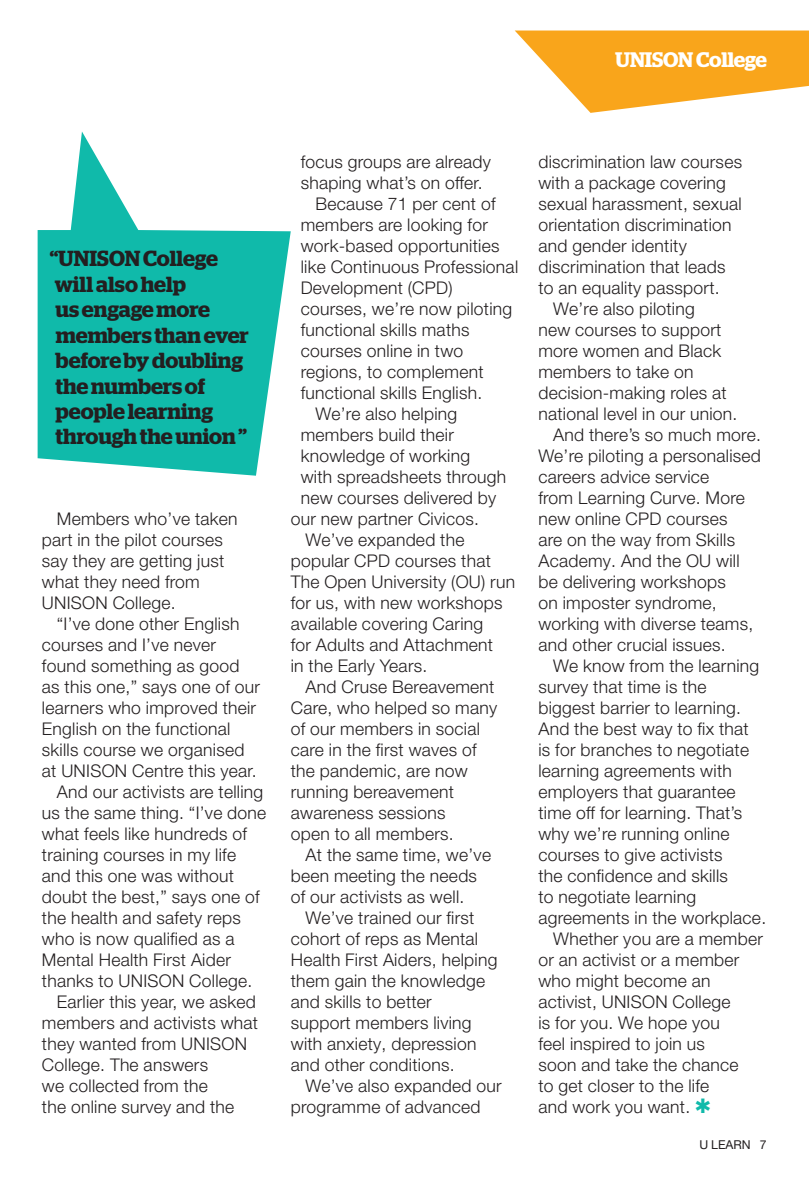
<style>
.page{position:relative;width:809px;height:1181px;background:#fff}
.page>*{position:absolute;margin:0;border:0;box-sizing:border-box;transform-origin:0 0}
.t1{font:600 21.88px/25.4px "Stag";color:#231f20}
.t2{font:600 21px "Stag";letter-spacing:-.01em;color:#fff}
.t3{font:300 17.5px/21px "Helvetica Neue LT Pro";letter-spacing:.015em;color:#231f20}
.t4{font:12.25px "Helvetica Neue LT Pro";color:#231f20}
.s1{color:#10baaa}
</style>
<div class="page">
<svg style="left:515px;top:31px;width:294px;height:82px"></svg>
<svg style="left:38px;top:131px;width:253px;height:345px;fill:#10baaa"></svg>
<p class="t2" style="left:615px;top:47px;width:153px">UNISON College</p>
<p class="t1" style="left:50px;top:246px;width:201px">“UNISON College will also help<br>us engage more members than ever before by doubling the numbers of people learning through the union ”</p>
<p class="t3" style="left:42px;top:508px;width:197px;text-indent:15px">Members who’ve taken part in the pilot courses say they are getting just what they need from<br>UNISON College.</p>
<p class="t3" style="left:57px;top:613px;width:184px">“I’ve done other English</p>
<p class="t3" style="left:42px;top:634px;width:175px">courses and I’ve never</p>
<p class="t3" style="left:42px;top:655px;width:199px">found something as good</p>
<p class="t3" style="left:42px;top:676px;width:220px">as this one,” says one of our</p>
<p class="t3" style="left:42px;top:697px;width:216px">learners who improved their</p>
<p class="t3" style="left:42px;top:718px;width:190px">English on the functional</p>
<p class="t3" style="left:42px;top:739px;width:204px">skills course we organised</p>
<p class="t3" style="left:42px;top:760px;width:216px">at UNISON Centre this year.</p>
<p class="t3" style="left:57px;top:781px;width:208px">And our activists are telling</p>
<p class="t3" style="left:42px;top:802px;width:226px">us the same thing. “I’ve done</p>
<p class="t3" style="left:42px;top:823px;width:206px">what feels like hundreds of</p>
<p class="t3" style="left:42px;top:844px;width:196px">training courses in my life</p>
<p class="t3" style="left:42px;top:865px;width:194px">and this one was without</p>
<p class="t3" style="left:42px;top:886px;width:219px">doubt the best,” says one of</p>
<p class="t3" style="left:42px;top:907px;width:200px">the health and safety reps</p>
<p class="t3" style="left:42px;top:928px;width:194px">who is now qualified as a</p>
<p class="t3" style="left:42px;top:949px;width:190px">Mental Health First Aider</p>
<p class="t3" style="left:42px;top:970px;width:212px">thanks to UNISON College.</p>
<p class="t3" style="left:57px;top:991px;width:201px">Earlier this year, we asked</p>
<p class="t3" style="left:42px;top:1012px;width:218px">members and activists what</p>
<p class="t3" style="left:42px;top:1033px;width:206px">they wanted from UNISON</p>
<p class="t3" style="left:42px;top:1054px;width:168px">College. The answers</p>
<p class="t3" style="left:42px;top:1075px;width:167px">we collected from the</p>
<p class="t3" style="left:42px;top:1096px;width:194px">the online survey and the</p>
<p class="t3" style="left:301px;top:151px;width:192px">focus groups are already</p>
<p class="t3" style="left:301px;top:172px;width:183px">shaping what’s on offer.</p>
<p class="t3" style="left:315px;top:193px;width:181px">Because 71 per cent of</p>
<p class="t3" style="left:301px;top:214px;width:189px">members are looking for</p>
<p class="t3" style="left:301px;top:235px;width:200px">work-based opportunities</p>
<p class="t3" style="left:301px;top:256px;width:219px">like Continuous Professional</p>
<p class="t3" style="left:301px;top:277px;width:153px">Development (CPD)</p>
<p class="t3" style="left:301px;top:298px;width:213px">courses, we’re now piloting</p>
<p class="t3" style="left:301px;top:319px;width:170px">functional skills maths</p>
<p class="t3" style="left:301px;top:340px;width:164px">courses online in two</p>
<p class="t3" style="left:301px;top:361px;width:184px">regions, to complement</p>
<p class="t3" style="left:301px;top:382px;width:183px">functional skills English.</p>
<p class="t3" style="left:315px;top:403px;width:143px">We’re also helping</p>
<p class="t3" style="left:301px;top:424px;width:155px">members build their</p>
<p class="t3" style="left:301px;top:445px;width:171px">knowledge of working</p>
<p class="t3" style="left:301px;top:466px;width:207px">with spreadsheets through</p>
<p class="t3" style="left:301px;top:487px;width:197px">new courses delivered by</p>
<p class="t3" style="left:291px;top:508px;width:190px">our new partner Civicos.</p>
<p class="t3" style="left:305px;top:529px;width:160px">We’ve expanded the</p>
<p class="t3" style="left:291px;top:550px;width:202px">popular CPD courses that</p>
<p class="t3" style="left:291px;top:571px;width:226px">The Open University (OU) run</p>
<p class="t3" style="left:291px;top:592px;width:213px">for us, with new workshops</p>
<p class="t3" style="left:291px;top:613px;width:194px">available covering Caring</p>
<p class="t3" style="left:291px;top:634px;width:204px">for Adults and Attachment</p>
<p class="t3" style="left:291px;top:655px;width:138px">in the Early Years.</p>
<p class="t3" style="left:305px;top:676px;width:190px">And Cruse Bereavement</p>
<p class="t3" style="left:291px;top:697px;width:208px">Care, who helped so many</p>
<p class="t3" style="left:291px;top:718px;width:191px">of our members in social</p>
<p class="t3" style="left:291px;top:739px;width:187px">care in the first waves of</p>
<p class="t3" style="left:291px;top:760px;width:178px">the pandemic, are now</p>
<p class="t3" style="left:291px;top:781px;width:165px">running bereavement</p>
<p class="t3" style="left:291px;top:802px;width:156px">awareness sessions</p>
<p class="t3" style="left:291px;top:823px;width:164px">open to all members.</p>
<p class="t3" style="left:305px;top:844px;width:187px">At the same time, we’ve</p>
<p class="t3" style="left:291px;top:865px;width:188px">been meeting the needs</p>
<p class="t3" style="left:291px;top:886px;width:175px">of our activists as well.</p>
<p class="t3" style="left:305px;top:907px;width:170px">We’ve trained our first</p>
<p class="t3" style="left:291px;top:928px;width:189px">cohort of reps as Mental</p>
<p class="t3" style="left:291px;top:949px;width:208px">Health First Aiders, helping</p>
<p class="t3" style="left:291px;top:970px;width:196px">them gain the knowledge</p>
<p class="t3" style="left:291px;top:991px;width:142px">and skills to better</p>
<p class="t3" style="left:291px;top:1012px;width:182px">support members living</p>
<p class="t3" style="left:291px;top:1033px;width:187px">with anxiety, depression</p>
<p class="t3" style="left:291px;top:1054px;width:165px">and other conditions.</p>
<p class="t3" style="left:305px;top:1075px;width:197px">We’ve also expanded our</p>
<p class="t3" style="left:291px;top:1096px;width:191px">programme of advanced</p>
<p class="t3" style="left:538px;top:151px;width:205px">discrimination law courses</p>
<p class="t3" style="left:538px;top:172px;width:189px">with a package covering</p>
<p class="t3" style="left:538px;top:193px;width:205px">sexual harassment, sexual</p>
<p class="t3" style="left:538px;top:214px;width:195px">orientation discrimination</p>
<p class="t3" style="left:538px;top:235px;width:150px">and gender identity</p>
<p class="t3" style="left:538px;top:256px;width:189px">discrimination that leads</p>
<p class="t3" style="left:538px;top:277px;width:183px">to an equality passport.</p>
<p class="t3" style="left:553px;top:298px;width:143px">We’re also piloting</p>
<p class="t3" style="left:538px;top:319px;width:184px">new courses to support</p>
<p class="t3" style="left:538px;top:340px;width:184px">more women and Black</p>
<p class="t3" style="left:538px;top:361px;width:157px">members to take on</p>
<p class="t3" style="left:538px;top:382px;width:190px">decision-making roles at</p>
<p class="t3" style="left:538px;top:403px;width:200px">national level in our union.</p>
<p class="t3" style="left:553px;top:424px;width:209px">And there’s so much more.</p>
<p class="t3" style="left:538px;top:445px;width:224px">We’re piloting a personalised</p>
<p class="t3" style="left:538px;top:466px;width:172px">careers advice service</p>
<p class="t3" style="left:538px;top:487px;width:208px">from Learning Curve. More</p>
<p class="t3" style="left:538px;top:508px;width:191px">new online CPD courses</p>
<p class="t3" style="left:538px;top:529px;width:198px">are on the way from Skills</p>
<p class="t3" style="left:538px;top:550px;width:203px">Academy. And the OU will</p>
<p class="t3" style="left:538px;top:571px;width:189px">be delivering workshops</p>
<p class="t3" style="left:538px;top:592px;width:180px">on imposter syndrome,</p>
<p class="t3" style="left:538px;top:613px;width:216px">working with diverse teams,</p>
<p class="t3" style="left:538px;top:634px;width:189px">and other crucial issues.</p>
<p class="t3" style="left:553px;top:655px;width:207px">We know from the learning</p>
<p class="t3" style="left:538px;top:676px;width:170px">survey that time is the</p>
<p class="t3" style="left:538px;top:697px;width:204px">biggest barrier to learning.</p>
<p class="t3" style="left:538px;top:718px;width:212px">And the best way to fix that</p>
<p class="t3" style="left:538px;top:739px;width:212px">is for branches to negotiate</p>
<p class="t3" style="left:538px;top:760px;width:195px">learning agreements with</p>
<p class="t3" style="left:538px;top:781px;width:198px">employers that guarantee</p>
<p class="t3" style="left:538px;top:802px;width:205px">time off for learning. That’s</p>
<p class="t3" style="left:538px;top:823px;width:192px">why we’re running online</p>
<p class="t3" style="left:538px;top:844px;width:186px">courses to give activists</p>
<p class="t3" style="left:538px;top:865px;width:191px">the confidence and skills</p>
<p class="t3" style="left:538px;top:886px;width:159px">to negotiate learning</p>
<p class="t3" style="left:538px;top:907px;width:229px">agreements in the workplace.</p>
<p class="t3" style="left:553px;top:928px;width:211px">Whether you are a member</p>
<p class="t3" style="left:538px;top:949px;width:202px">or an activist or a member</p>
<p class="t3" style="left:538px;top:970px;width:174px">who might become an</p>
<p class="t3" style="left:538px;top:991px;width:194px">activist, UNISON College</p>
<p class="t3" style="left:538px;top:1012px;width:183px">is for you. We hope you</p>
<p class="t3" style="left:538px;top:1033px;width:168px">feel inspired to join us</p>
<p class="t3" style="left:538px;top:1054px;width:202px">soon and take the chance</p>
<p class="t3" style="left:538px;top:1075px;width:172px">to get closer to the life</p>
<p class="t3" style="left:538px;top:1096px;width:174px">and work you want. <span class="s1">✱</span></p>
<p class="t4" style="left:699px;top:1137px;width:69px">U LEARN 7</p>
</div>
